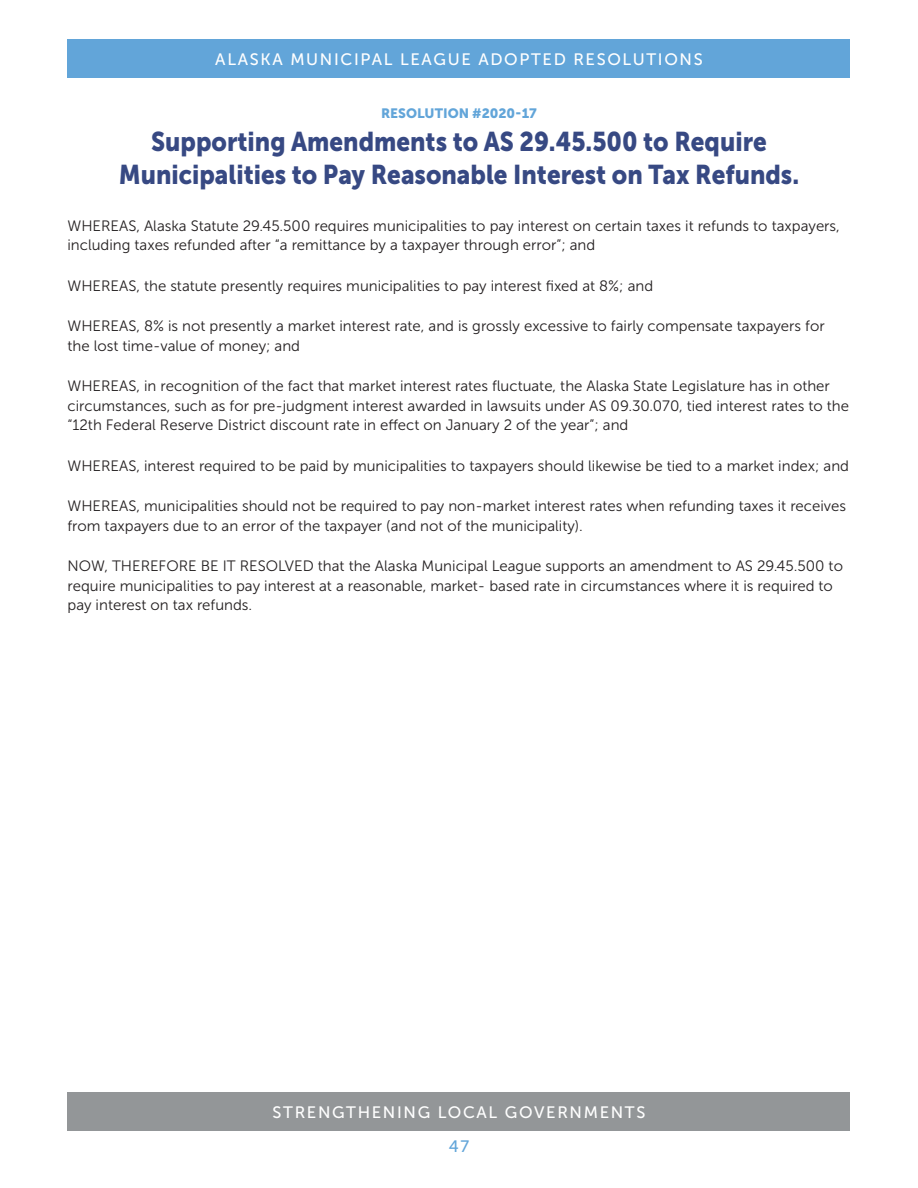
<style>
.page{position:relative;width:918px;height:1188px;background:#fff}
.page>*{position:absolute;margin:0;border:0;box-sizing:border-box;transform-origin:0 0}
.t1{font:27px/33px "Museo Sans 900";color:#374983;text-align:center;scale:.9 1}
.t2{font:16.5px "Museo Sans 500";letter-spacing:.1em;color:#fff}
.t3{font:16.5px "Museo Sans 500";color:#62a5d9}
.t4{font:15px/19.5px "Museo Sans 300";color:#231f20}
.t5{font:13.5px "Museo Sans 900";color:#62a5d9}
</style>
<div class="page">
<div style="left:68px;top:39px;width:782px;height:39px;background:#62a5d9"></div>
<div style="left:68px;top:1092px;width:782px;height:39px;background:#939698"></div>
<p class="t2" style="left:215px;top:50px;width:489px">ALASKA MUNICIPAL LEAGUE ADOPTED RESOLUTIONS</p>
<p class="t5" style="left:381px;top:106px;width:157px">RESOLUTION #2020-17</p>
<p class="t1" style="left:119px;top:125px;width:758px">Supporting Amendments to AS 29.45.500 to Require<br>Municipalities to Pay Reasonable Interest on Tax Refunds.</p>
<p class="t4" style="left:68px;top:216px;width:774px">WHEREAS, Alaska Statute 29.45.500 requires municipalities to pay interest on certain taxes it refunds to taxpayers, including taxes refunded after “a remittance by a taxpayer through error”; and</p>
<p class="t4" style="left:68px;top:276px;width:587px">WHEREAS, the statute presently requires municipalities to pay interest fixed at 8%; and</p>
<p class="t4" style="left:68px;top:316px;width:759px">WHEREAS, 8% is not presently a market interest rate, and is grossly excessive to fairly compensate taxpayers for the lost time-value of money; and</p>
<p class="t4" style="left:68px;top:376px;width:783px">WHEREAS, in recognition of the fact that market interest rates fluctuate, the Alaska State Legislature has in other circumstances, such as for pre-judgment interest awarded in lawsuits under AS 09.30.070, tied interest rates to the “12th Federal Reserve District discount rate in effect on January 2 of the year”; and</p>
<p class="t4" style="left:68px;top:456px;width:783px">WHEREAS, interest required to be paid by municipalities to taxpayers should likewise be tied to a market index; and</p>
<p class="t4" style="left:68px;top:496px;width:780px">WHEREAS, municipalities should not be required to pay non-market interest rates when refunding taxes it receives from taxpayers due to an error of the taxpayer (and not of the municipality).</p>
<p class="t4" style="left:68px;top:556px;width:777px">NOW, THEREFORE BE IT RESOLVED that the Alaska Municipal League supports an amendment to AS 29.45.500 to require municipalities to pay interest at a reasonable, market- based rate in circumstances where it is required to pay interest on tax refunds.</p>
<p class="t2" style="left:273px;top:1103px;width:374px">STRENGTHENING LOCAL GOVERNMENTS</p>
<p class="t3" style="left:449px;top:1137px;width:22px">47</p>
</div>
